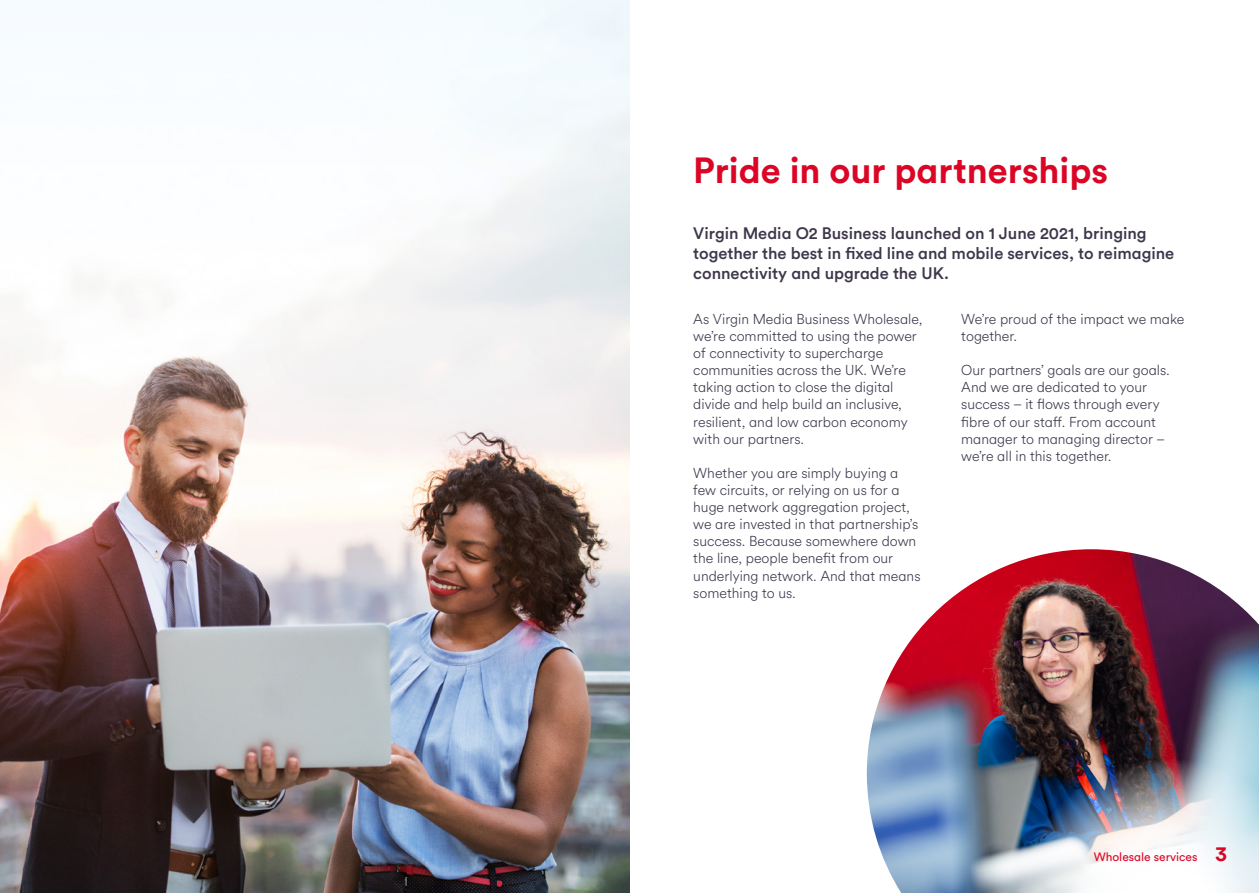
<style>
.page{position:relative;width:1259px;height:893px;background:#fff}
.page>*{position:absolute;margin:0;border:0;box-sizing:border-box;transform-origin:0 0}
.t1{font:700 36px "VM Circular Shout";color:#db0626}
.t2{font:500 16.5px/19.8px "VM Circular Natter";color:#3e374b}
.t3{font:300 14.25px/17.1px "VM Circular Whisper";color:#3e374b}
.t4{font:12px "VM Circular Chat";color:#db0626}
.s1{font-family:"VM Circular Shout";font-weight:700;font-size:21px}
</style>
<div class="page">
<img style="left:0;top:0;width:629px;height:893px">
<img style="left:867px;top:549px;width:392px;height:344px">
<img style="left:1015px;top:759px;width:244px;height:134px">
<h1 class="t1" style="left:693px;top:146px;width:416px">Pride in our partnerships</h1>
<p class="t2" style="left:693px;top:223px;width:482px">Virgin Media O2 Business launched on 1 June 2021, bringing together the best in fixed line and mobile services, to reimagine connectivity and upgrade the UK.</p>
<p class="t3" style="left:693px;top:310px;width:231px">As Virgin Media Business Wholesale, we’re committed to using the power of connectivity to supercharge communities across the UK. We’re taking action to close the digital divide and help build an inclusive, resilient, and low carbon economy with our partners.</p>
<p class="t3" style="left:693px;top:464px;width:229px">Whether you are simply buying a few circuits, or relying on us for a huge network aggregation project, we are invested in that partnership’s success. Because somewhere down the line, people benefit from our underlying network. And that means something to us.</p>
<p class="t3" style="left:961px;top:310px;width:225px">We’re proud of the impact we make together.</p>
<p class="t3" style="left:961px;top:361px;width:210px">Our partners’ goals are our goals.<br>And we are dedicated to your success – it flows through every fibre of our staff. From account manager to managing director – we’re all in this together.</p>
<p class="t4" style="left:1093px;top:849px;width:135px">Wholesale services <span class="s1">3</span></p>
</div>
